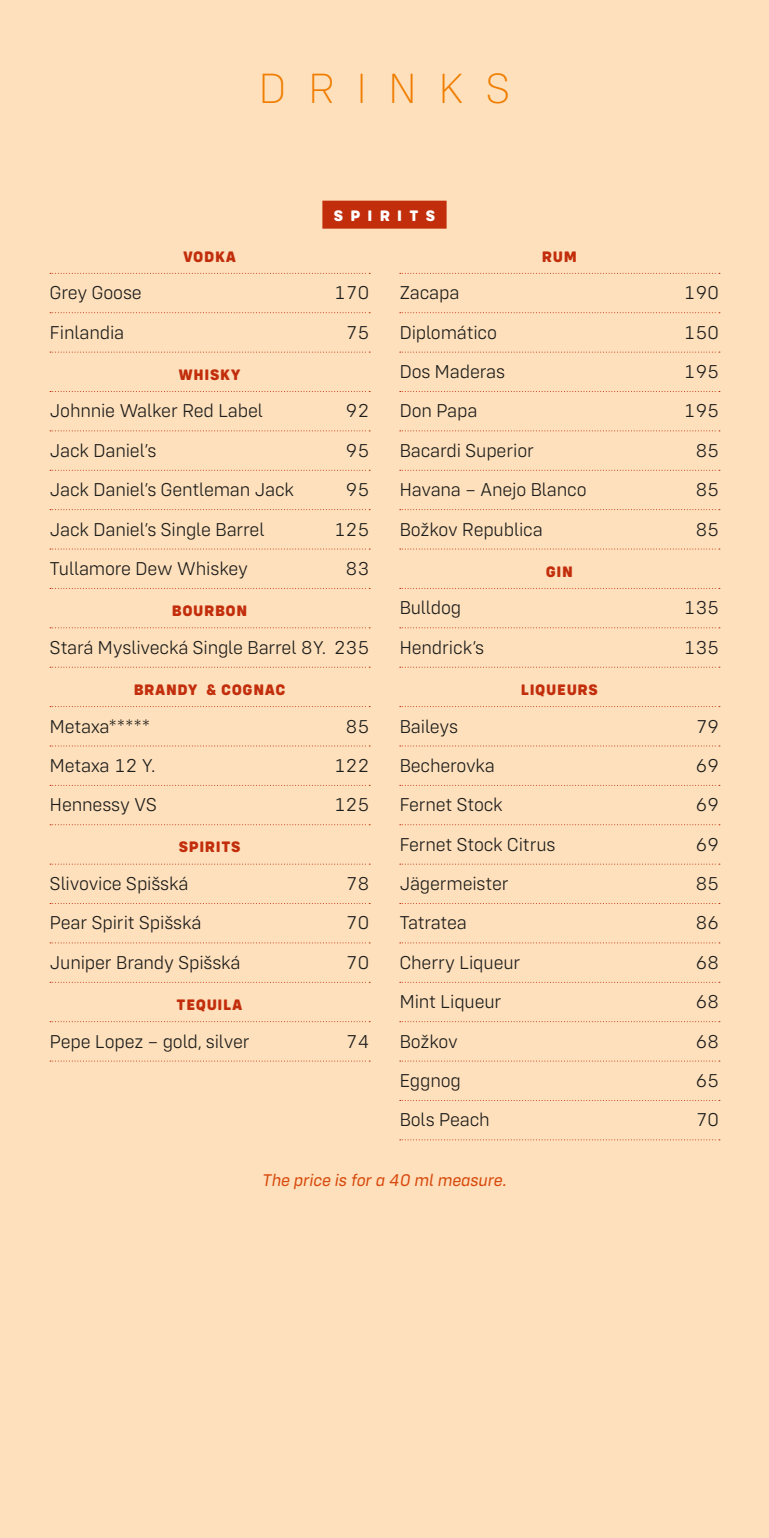
<style>
.page{position:relative;width:769px;height:1538px;background:#fee0bc}
.page>*{position:absolute;margin:0;border:0;box-sizing:border-box;transform-origin:0 0}
.t1{font:200 43.75px "Config Rounded";letter-spacing:.485em;color:#ef7d00}
.t2{font:300 19.25px "Config Rounded";letter-spacing:-.01em;color:#1d1d1b}
.t3{font:italic 17.5px "Config Rounded";letter-spacing:-.01em;color:#d7490c}
.t4{font:800 15.75px "Config Rounded";letter-spacing:.04em;color:#c22e0c}
.t5{font:800 15.75px "Config Rounded";letter-spacing:.46em;color:#fff}
</style>
<div class="page">
<div style="left:322px;top:201px;width:125px;height:28px;background:#c22e0c"></div>
<svg style="left:50px;top:273px;width:320px;height:1px"></svg>
<svg style="left:50px;top:312px;width:320px;height:1px"></svg>
<svg style="left:50px;top:352px;width:320px;height:1px"></svg>
<svg style="left:50px;top:391px;width:320px;height:1px"></svg>
<svg style="left:50px;top:430px;width:320px;height:1px"></svg>
<svg style="left:50px;top:470px;width:320px;height:1px"></svg>
<svg style="left:50px;top:509px;width:320px;height:1px"></svg>
<svg style="left:50px;top:549px;width:320px;height:1px"></svg>
<svg style="left:50px;top:588px;width:320px;height:1px"></svg>
<svg style="left:50px;top:627px;width:320px;height:1px"></svg>
<svg style="left:50px;top:667px;width:320px;height:1px"></svg>
<svg style="left:50px;top:706px;width:320px;height:1px"></svg>
<svg style="left:50px;top:745px;width:320px;height:1px"></svg>
<svg style="left:50px;top:785px;width:320px;height:1px"></svg>
<svg style="left:50px;top:824px;width:320px;height:1px"></svg>
<svg style="left:50px;top:864px;width:320px;height:1px"></svg>
<svg style="left:50px;top:903px;width:320px;height:1px"></svg>
<svg style="left:50px;top:942px;width:320px;height:1px"></svg>
<svg style="left:50px;top:982px;width:320px;height:1px"></svg>
<svg style="left:50px;top:1021px;width:320px;height:1px"></svg>
<svg style="left:50px;top:1061px;width:320px;height:1px"></svg>
<svg style="left:400px;top:273px;width:320px;height:1px"></svg>
<svg style="left:400px;top:312px;width:320px;height:1px"></svg>
<svg style="left:400px;top:352px;width:320px;height:1px"></svg>
<svg style="left:400px;top:391px;width:320px;height:1px"></svg>
<svg style="left:400px;top:430px;width:320px;height:1px"></svg>
<svg style="left:400px;top:470px;width:320px;height:1px"></svg>
<svg style="left:400px;top:509px;width:320px;height:1px"></svg>
<svg style="left:400px;top:549px;width:320px;height:1px"></svg>
<svg style="left:400px;top:588px;width:320px;height:1px"></svg>
<svg style="left:400px;top:627px;width:320px;height:1px"></svg>
<svg style="left:400px;top:667px;width:320px;height:1px"></svg>
<svg style="left:400px;top:706px;width:320px;height:1px"></svg>
<svg style="left:400px;top:745px;width:320px;height:1px"></svg>
<svg style="left:400px;top:785px;width:320px;height:1px"></svg>
<svg style="left:400px;top:824px;width:320px;height:1px"></svg>
<svg style="left:400px;top:864px;width:320px;height:1px"></svg>
<svg style="left:400px;top:903px;width:320px;height:1px"></svg>
<svg style="left:400px;top:942px;width:320px;height:1px"></svg>
<svg style="left:400px;top:982px;width:320px;height:1px"></svg>
<svg style="left:400px;top:1021px;width:320px;height:1px"></svg>
<svg style="left:400px;top:1061px;width:320px;height:1px"></svg>
<svg style="left:400px;top:1100px;width:320px;height:1px"></svg>
<svg style="left:400px;top:1139px;width:320px;height:1px"></svg>
<h1 class="t1" style="left:258px;top:64px;width:254px">DRINKS</h1>
<p class="t4" style="left:183px;top:247px;width:55px">VODKA</p>
<p class="t5" style="left:334px;top:205px;width:103px">SPIRITS</p>
<p class="t4" style="left:542px;top:247px;width:36px">RUM</p>
<p class="t2" style="left:50px;top:282px;width:94px">Grey Goose</p>
<p class="t2" style="left:334px;top:282px;width:37px">170</p>
<p class="t2" style="left:50px;top:321px;width:76px">Finlandia</p>
<p class="t2" style="left:346px;top:321px;width:25px">75</p>
<p class="t4" style="left:178px;top:365px;width:64px">WHISKY</p>
<p class="t2" style="left:50px;top:400px;width:215px">Johnnie Walker Red Label</p>
<p class="t2" style="left:346px;top:400px;width:25px">92</p>
<p class="t2" style="left:50px;top:439px;width:108px">Jack Daniel’s</p>
<p class="t2" style="left:346px;top:439px;width:25px">95</p>
<p class="t2" style="left:50px;top:479px;width:246px">Jack Daniel’s Gentleman Jack</p>
<p class="t2" style="left:346px;top:479px;width:25px">95</p>
<p class="t2" style="left:50px;top:518px;width:217px">Jack Daniel’s Single Barrel</p>
<p class="t2" style="left:334px;top:518px;width:37px">125</p>
<p class="t2" style="left:50px;top:558px;width:200px">Tullamore Dew Whiskey</p>
<p class="t2" style="left:346px;top:558px;width:25px">83</p>
<p class="t4" style="left:172px;top:601px;width:77px">BOURBON</p>
<p class="t2" style="left:50px;top:636px;width:321px">Stará Myslivecká Single Barrel 8Y. 235</p>
<p class="t4" style="left:134px;top:680px;width:153px">BRANDY &amp; COGNAC</p>
<p class="t2" style="left:50px;top:715px;width:102px">Metaxa*****</p>
<p class="t2" style="left:346px;top:715px;width:25px">85</p>
<p class="t2" style="left:50px;top:754px;width:107px">Metaxa 12 Y.</p>
<p class="t2" style="left:334px;top:754px;width:37px">122</p>
<p class="t2" style="left:50px;top:794px;width:109px">Hennessy VS</p>
<p class="t2" style="left:334px;top:794px;width:37px">125</p>
<p class="t4" style="left:179px;top:837px;width:63px">SPIRITS</p>
<p class="t2" style="left:50px;top:873px;width:140px">Slivovice Spišská</p>
<p class="t2" style="left:346px;top:873px;width:25px">78</p>
<p class="t2" style="left:50px;top:912px;width:153px">Pear Spirit Spišská</p>
<p class="t2" style="left:346px;top:912px;width:25px">70</p>
<p class="t2" style="left:50px;top:951px;width:193px">Juniper Brandy Spišská</p>
<p class="t2" style="left:346px;top:951px;width:25px">70</p>
<p class="t4" style="left:177px;top:995px;width:67px">TEQUILA</p>
<p class="t2" style="left:50px;top:1030px;width:202px">Pepe Lopez – gold, silver</p>
<p class="t2" style="left:346px;top:1030px;width:25px">74</p>
<p class="t2" style="left:399px;top:282px;width:62px">Zacapa</p>
<p class="t2" style="left:683px;top:282px;width:37px">190</p>
<p class="t2" style="left:399px;top:321px;width:99px">Diplomático</p>
<p class="t2" style="left:683px;top:321px;width:37px">150</p>
<p class="t2" style="left:399px;top:361px;width:107px">Dos Maderas</p>
<p class="t2" style="left:683px;top:361px;width:37px">195</p>
<p class="t2" style="left:399px;top:400px;width:80px">Don Papa</p>
<p class="t2" style="left:683px;top:400px;width:37px">195</p>
<p class="t2" style="left:399px;top:439px;width:136px">Bacardi Superior</p>
<p class="t2" style="left:695px;top:439px;width:25px">85</p>
<p class="t2" style="left:399px;top:479px;width:189px">Havana – Anejo Blanco</p>
<p class="t2" style="left:695px;top:479px;width:25px">85</p>
<p class="t2" style="left:399px;top:518px;width:145px">Božkov Republica</p>
<p class="t2" style="left:695px;top:518px;width:25px">85</p>
<p class="t4" style="left:546px;top:562px;width:29px">GIN</p>
<p class="t2" style="left:399px;top:597px;width:63px">Bulldog</p>
<p class="t2" style="left:683px;top:597px;width:37px">135</p>
<p class="t2" style="left:399px;top:636px;width:86px">Hendrick’s</p>
<p class="t2" style="left:683px;top:636px;width:37px">135</p>
<p class="t4" style="left:521px;top:680px;width:79px">LIQUEURS</p>
<p class="t2" style="left:399px;top:715px;width:60px">Baileys</p>
<p class="t2" style="left:695px;top:715px;width:25px">79</p>
<p class="t2" style="left:399px;top:754px;width:97px">Becherovka</p>
<p class="t2" style="left:695px;top:754px;width:25px">69</p>
<p class="t2" style="left:399px;top:794px;width:105px">Fernet Stock</p>
<p class="t2" style="left:695px;top:794px;width:25px">69</p>
<p class="t2" style="left:399px;top:833px;width:158px">Fernet Stock Citrus</p>
<p class="t2" style="left:695px;top:833px;width:25px">69</p>
<p class="t2" style="left:399px;top:873px;width:111px">Jägermeister</p>
<p class="t2" style="left:695px;top:873px;width:25px">85</p>
<p class="t2" style="left:399px;top:912px;width:69px">Tatratea</p>
<p class="t2" style="left:695px;top:912px;width:25px">86</p>
<p class="t2" style="left:399px;top:951px;width:123px">Cherry Liqueur</p>
<p class="t2" style="left:695px;top:951px;width:25px">68</p>
<p class="t2" style="left:399px;top:991px;width:104px">Mint Liqueur</p>
<p class="t2" style="left:695px;top:991px;width:25px">68</p>
<p class="t2" style="left:399px;top:1030px;width:60px">Božkov</p>
<p class="t2" style="left:695px;top:1030px;width:25px">68</p>
<p class="t2" style="left:399px;top:1070px;width:63px">Eggnog</p>
<p class="t2" style="left:695px;top:1070px;width:25px">65</p>
<p class="t2" style="left:399px;top:1109px;width:92px">Bols Peach</p>
<p class="t2" style="left:695px;top:1109px;width:25px">70</p>
<p class="t3" style="left:262px;top:1170px;width:246px">The price is for a 40 ml measure.</p>
</div>
